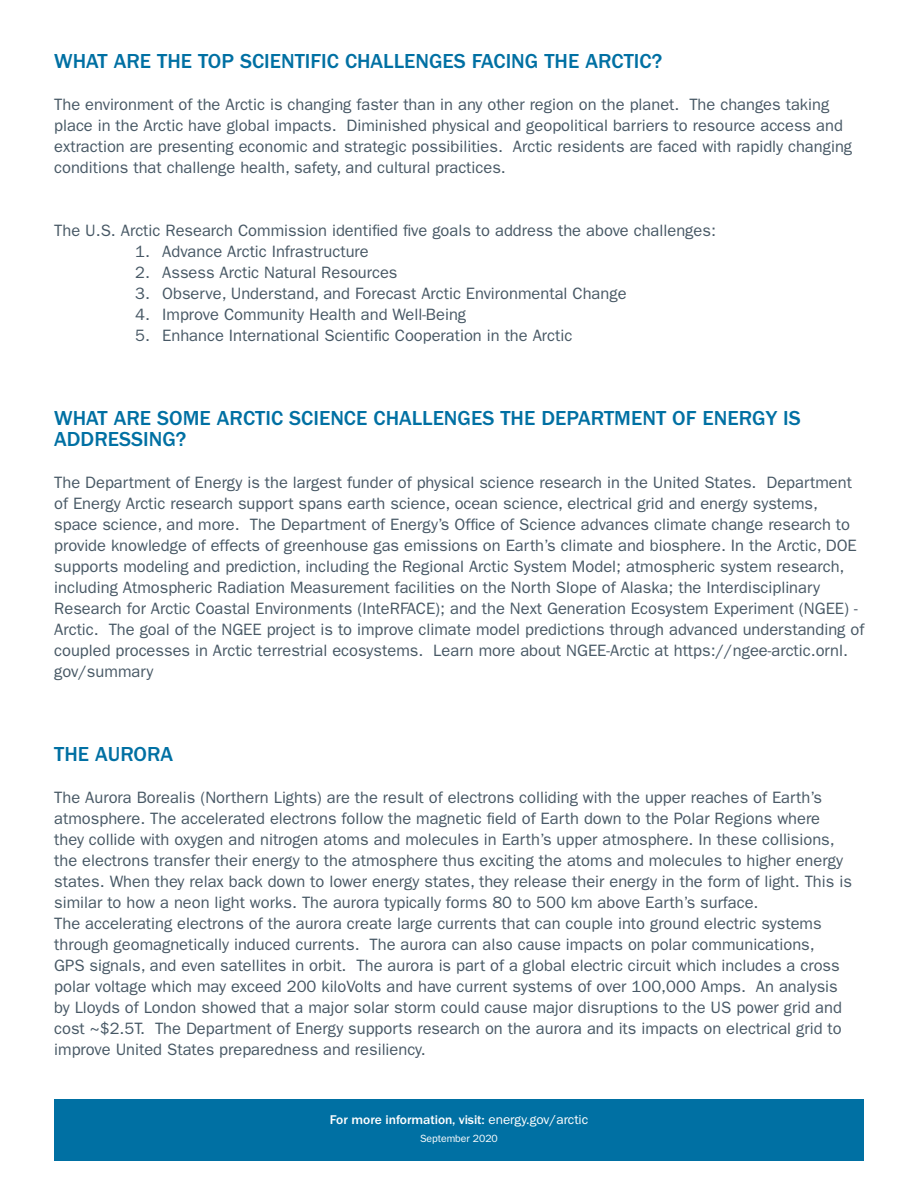
<style>
.page{position:relative;width:918px;height:1188px;background:#fff}
.page>*{position:absolute;margin:0;border:0;box-sizing:border-box;transform-origin:0 0}
.intro_statement{font:500 21px/21px "ITC Franklin Gothic Std";color:#0070a3}
.intro_statement-2{font:16.5px/21px "ITC Franklin Gothic Std";color:#475865}
.t1{font:500 13.05px "ITC Franklin Gothic Std";letter-spacing:-.005em;color:#fff}
.t2{font:10.5px "ITC Franklin Gothic Std";letter-spacing:-.005em;color:#fff}
.s1{font-weight:400}
</style>
<div class="page">
<div style="left:54px;top:1099px;width:810px;height:62px;background:#0070a3"></div>
<p class="intro_statement" style="left:54px;top:51px;width:610px">WHAT ARE THE TOP SCIENTIFIC CHALLENGES FACING THE ARCTIC?</p>
<p class="intro_statement-2" style="left:54px;top:94px;width:799px">The environment of the Arctic is changing faster than in any other region on the planet. The changes taking place in the Arctic have global impacts. Diminished physical and geopolitical barriers to resource access and extraction are presenting economic and strategic possibilities. Arctic residents are faced with rapidly changing conditions that challenge health, safety, and cultural practices.</p>
<p class="intro_statement-2" style="left:54px;top:220px;width:663px">The U.S. Arctic Research Commission identified five goals to address the above challenges:</p>
<p class="intro_statement-2" style="left:135px;top:241px;width:235px">1. Advance Arctic Infrastructure</p>
<p class="intro_statement-2" style="left:135px;top:262px;width:264px">2. Assess Arctic Natural Resources</p>
<p class="intro_statement-2" style="left:135px;top:283px;width:493px">3. Observe, Understand, and Forecast Arctic Environmental Change</p>
<p class="intro_statement-2" style="left:135px;top:304px;width:333px">4. Improve Community Health and Well-Being</p>
<p class="intro_statement-2" style="left:135px;top:325px;width:439px">5. Enhance International Scientific Cooperation in the Arctic</p>
<p class="intro_statement" style="left:54px;top:408px;width:748px">WHAT ARE SOME ARCTIC SCIENCE CHALLENGES THE DEPARTMENT OF ENERGY IS<br>ADDRESSING?</p>
<p class="intro_statement-2" style="left:54px;top:472px;width:812px">The Department of Energy is the largest funder of physical science research in the United States. Department of Energy Arctic research support spans earth science, ocean science, electrical grid and energy systems, space science, and more. The Department of Energy’s Office of Science advances climate change research to provide knowledge of effects of greenhouse gas emissions on Earth’s climate and biosphere. In the Arctic, DOE supports modeling and prediction, including the Regional Arctic System Model; atmospheric system research, including Atmospheric Radiation Measurement facilities on the North Slope of Alaska; the Interdisciplinary Research for Arctic Coastal Environments (InteRFACE); and the Next Generation Ecosystem Experiment (NGEE) - Arctic. The goal of the NGEE project is to improve climate model predictions through advanced understanding of coupled processes in Arctic terrestrial ecosystems. Learn more about NGEE-Arctic at https://ngee-arctic.ornl. gov/summary</p>
<p class="intro_statement" style="left:54px;top:744px;width:121px">THE AURORA</p>
<p class="intro_statement-2" style="left:54px;top:787px;width:799px">The Aurora Borealis (Northern Lights) are the result of electrons colliding with the upper reaches of Earth’s atmosphere. The accelerated electrons follow the magnetic field of Earth down to the Polar Regions where they collide with oxygen and nitrogen atoms and molecules in Earth’s upper atmosphere. In these collisions, the electrons transfer their energy to the atmosphere thus exciting the atoms and molecules to higher energy states. When they relax back down to lower energy states, they release their energy in the form of light. This is similar to how a neon light works. The aurora typically forms 80 to 500 km above Earth’s surface.</p>
<p class="intro_statement-2" style="left:54px;top:913px;width:789px">The accelerating electrons of the aurora create large currents that can couple into ground electric systems through geomagnetically induced currents. The aurora can also cause impacts on polar communications, GPS signals, and even satellites in orbit. The aurora is part of a global electric circuit which includes a cross polar voltage which may exceed 200 kiloVolts and have current systems of over 100,000 Amps. An analysis by Lloyds of London showed that a major solar storm could cause major disruptions to the US power grid and cost ~$2.5T. The Department of Energy supports research on the aurora and its impacts on electrical grid to improve United States preparedness and resiliency.</p>
<p class="t1" style="left:330px;top:1112px;width:260px">For more information, visit: <span class="s1">energy.gov/arctic</span></p>
<p class="t2" style="left:420px;top:1132px;width:79px">September 2020</p>
</div>
